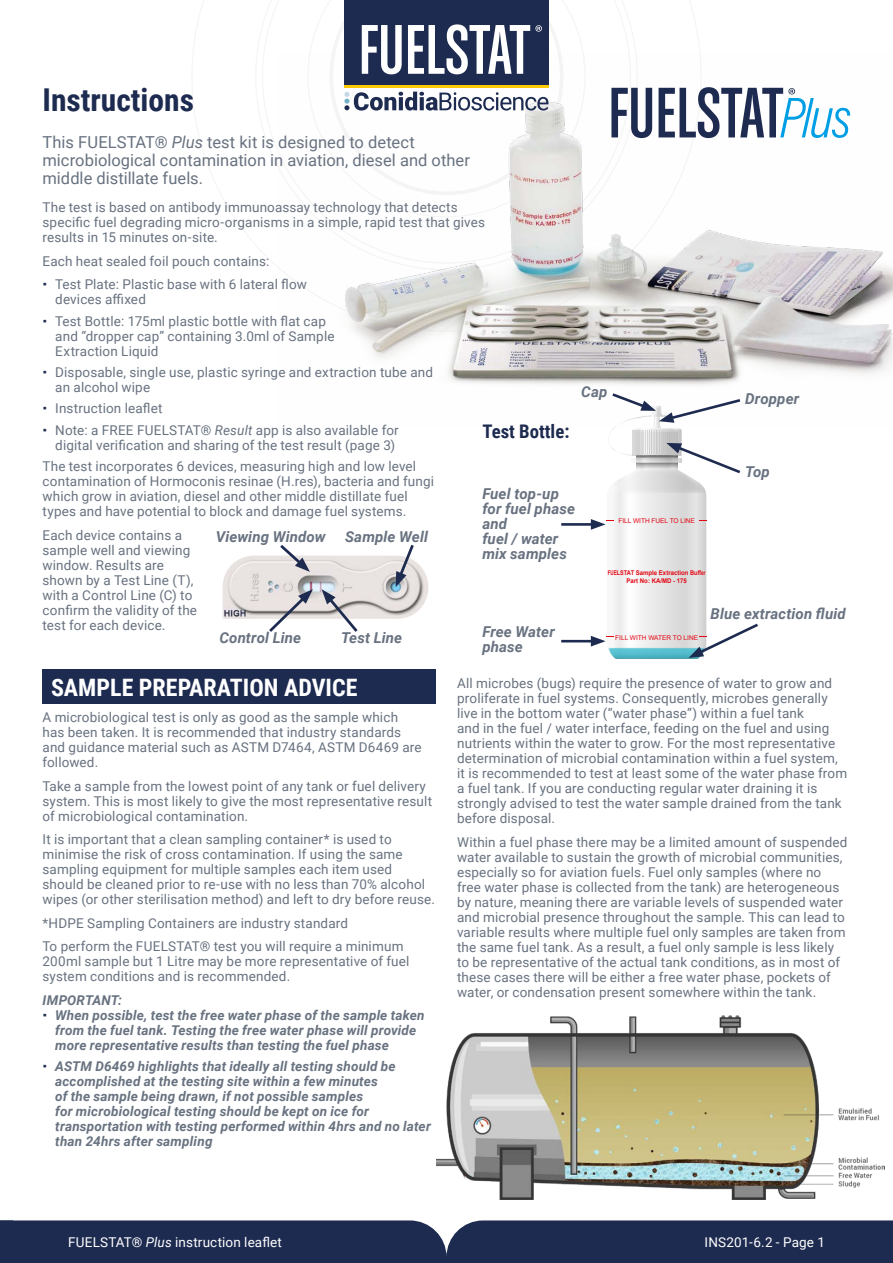
<style>
.page{position:relative;width:893px;height:1263px;background:#fff}
.page>*{position:absolute;margin:0;border:0;box-sizing:border-box;transform-origin:0 0}
.t1{font:700 31.5px "Roboto Condensed";color:#1e2b50}
.t2{font:700 24px "Roboto Condensed";color:#fff}
.t3{font:700 18.75px "Roboto Condensed";color:#1e2b50}
.t4{font:16.5px/18px "Roboto";color:#687280}
.t5{font:italic 700 15px/15px "Roboto";letter-spacing:.01em;color:#687280}
.t6{font:13.5px/15px "Roboto";letter-spacing:.01em;color:#687280}
.t7{font:italic 700 13.5px/15px "Roboto";letter-spacing:.015em;color:#687280}
.t8{font:13.5px "Roboto";letter-spacing:.015em;color:#fff}
.t9{font:700 6.45px/7.8px "Arial";color:#e30613;text-align:center;scale:.68 1}
.t10{font:6.45px "Arial";color:#e30613}
.s1{font-style:italic}
</style>
<div class="page">
<img style="left:279px;top:52px;width:614px;height:333px">
<hr style="left:561px;top:640px;width:35px;height:2px;background:#1e2b50">
<hr style="left:561px;top:523px;width:35px;height:3px;background:#1e2b50">
<svg style="left:591px;top:393px;width:167px;height:266px"></svg>
<img style="left:223px;top:556px;width:205px;height:63px">
<svg style="left:277px;top:545px;width:33px;height:27px"></svg>
<svg style="left:396px;top:544px;width:20px;height:43px"></svg>
<svg style="left:266px;top:589px;width:47px;height:43px"></svg>
<svg style="left:322px;top:589px;width:38px;height:43px"></svg>
<img style="left:436px;top:1016px;width:448px;height:183px">
<div style="left:43px;top:670px;width:393px;height:34px;background:#1e2b50"></div>
<div style="left:0;top:1220px;width:893px;height:43px;background:#1e2b50"></div>
<div style="left:344px;top:0;width:205px;height:51px;background:#1e2b50"></div>
<div style="left:344px;top:9px;width:205px;height:77px;background:#1e2b50"></div>
<hr style="left:344px;top:86px;width:205px;height:2px;background:#ffcb04">
<svg style="left:362px;top:25px;width:40px;height:49px"></svg>
<svg style="left:408px;top:24px;width:134px;height:50px"></svg>
<svg style="left:344px;top:92px;width:205px;height:19px"></svg>
<svg style="left:611px;top:88px;width:41px;height:50px"></svg>
<svg style="left:659px;top:87px;width:191px;height:51px"></svg>
<h1 class="t1" style="left:43px;top:87px;width:153px">Instructions</h1>
<p class="t4" style="left:43px;top:135px;width:429px">This FUELSTAT® <span class="s1">Plus</span> test kit is designed to detect microbiological contamination in aviation, diesel and other middle distillate fuels.</p>
<p class="t6" style="left:43px;top:201px;width:444px">The test is based on antibody immunoassay technology that detects specific fuel degrading micro-organisms in a simple, rapid test that gives results in 15 minutes on-site.</p>
<p class="t6" style="left:55px;top:250px;width:253px;line-height:23.5px;text-indent:-13px">Each heat sealed foil pouch contains:<br>Test Plate: Plastic base with 6 lateral flow</p>
<p class="t6" style="left:55px;top:288px;width:272px;line-height:21.5px">devices affixed<br>Test Bottle: 175ml plastic bottle with flat cap</p>
<p class="t6" style="left:55px;top:329px;width:281px">and “dropper cap” containing 3.0ml of Sample<br>Extraction Liquid</p>
<p class="t6" style="left:55px;top:364px;width:379px">Disposable, single use, plastic syringe and extraction tube and an alcohol wipe</p>
<p class="t6" style="left:55px;top:397px;width:345px;line-height:21.5px">Instruction leaflet<br>Note: a FREE FUELSTAT® <span class="s1">Result</span> app is also available for</p>
<p class="t6" style="left:43px;top:434px;width:375px;line-height:21.5px;text-indent:13px">digital verification and sharing of the test result (page 3)<br>The test incorporates 6 devices, measuring high and low level</p>
<p class="t6" style="left:43px;top:473px;width:393px">contamination of Hormoconis resinae (H.res), bacteria and fungi which grow in aviation, diesel and other middle distillate fuel types and have potential to block and damage fuel systems.</p>
<p class="t6" style="left:43px;top:528px;width:156px">Each device contains a sample well and viewing window. Results are shown by a Test Line (T), with a Control Line (C) to confirm the validity of the test for each device.</p>
<p class="t5" style="left:581px;top:385px;width:28px">Cap</p>
<p class="t5" style="left:745px;top:393px;width:56px">Dropper</p>
<h3 class="t3" style="left:482px;top:424px;width:89px">Test Bottle:</h3>
<p class="t5" style="left:745px;top:465px;width:26px">Top</p>
<p class="t5" style="left:482px;top:488px;width:94px">Fuel top-up for fuel phase and<br>fuel / water mix samples</p>
<p class="t10" style="left:618px;top:517px;width:78px">FILL WITH FUEL TO LINE</p>
<p class="t5" style="left:216px;top:530px;width:111px">Viewing Window</p>
<p class="t5" style="left:345px;top:530px;width:85px">Sample Well</p>
<p class="t9" style="left:608px;top:570px;width:145px">FUELSTAT Sample Extraction Buffer<br>Part No: KA/MD - 175</p>
<p class="t5" style="left:710px;top:605px;width:137px">Blue extraction fluid</p>
<p class="t5" style="left:482px;top:625px;width:74px">Free Water phase</p>
<p class="t5" style="left:219px;top:631px;width:83px">Control Line</p>
<p class="t5" style="left:341px;top:631px;width:62px">Test Line</p>
<p class="t10" style="left:615px;top:633px;width:84px">FILL WITH WATER TO LINE</p>
<h2 class="t2" style="left:51px;top:677px;width:308px">SAMPLE PREPARATION ADVICE</h2>
<p class="t6" style="left:43px;top:711px;width:381px">A microbiological test is only as good as the sample which has been taken. It is recommended that industry standards and guidance material such as ASTM D7464, ASTM D6469 are followed.</p>
<p class="t6" style="left:43px;top:780px;width:391px">Take a sample from the lowest point of any tank or fuel delivery system. This is most likely to give the most representative result of microbiological contamination.</p>
<p class="t6" style="left:43px;top:833px;width:394px">It is important that a clean sampling container* is used to minimise the risk of cross contamination. If using the same sampling equipment for multiple samples each item used should be cleaned prior to re-use with no less than 70% alcohol wipes (or other sterilisation method) and left to dry before reuse.</p>
<p class="t6" style="left:43px;top:912px;width:362px;line-height:23.5px">*HDPE Sampling Containers are industry standard<br>To perform the FUELSTAT® test you will require a minimum</p>
<p class="t6" style="left:43px;top:955px;width:368px">200ml sample but 1 Litre may be more representative of fuel system conditions and is recommended.</p>
<p class="t7" style="left:55px;top:994px;width:371px;text-indent:-13px">IMPORTANT:<br>When possible, test the free water phase of the sample taken from the fuel tank. Testing the free water phase will provide more representative results than testing the fuel phase</p>
<p class="t7" style="left:55px;top:1060px;width:377px">ASTM D6469 highlights that ideally all testing should be accomplished at the testing site within a few minutes<br>of the sample being drawn, if not possible samples<br>for microbiological testing should be kept on ice for transportation with testing performed within 4hrs and no later than 24hrs after sampling</p>
<p class="t6" style="left:457px;top:676px;width:392px">All microbes (bugs) require the presence of water to grow and proliferate in fuel systems. Consequently, microbes generally live in the bottom water (“water phase”) within a fuel tank<br>and in the fuel / water interface, feeding on the fuel and using nutrients within the water to grow. For the most representative determination of microbial contamination within a fuel system, it is recommended to test at least some of the water phase from a fuel tank. If you are conducting regular water draining it is strongly advised to test the water sample drained from the tank before disposal.</p>
<p class="t6" style="left:457px;top:836px;width:392px">Within a fuel phase there may be a limited amount of suspended water available to sustain the growth of microbial communities, especially so for aviation fuels. Fuel only samples (where no free water phase is collected from the tank) are heterogeneous by nature, meaning there are variable levels of suspended water and microbial presence throughout the sample. This can lead to variable results where multiple fuel only samples are taken from the same fuel tank. As a result, a fuel only sample is less likely to be representative of the actual tank conditions, as in most of these cases there will be either a free water phase, pockets of water, or condensation present somewhere within the tank.</p>
<p class="t8" style="left:68px;top:1234px;width:216px">FUELSTAT® <span class="s1">Plus</span> instruction leaflet</p>
<p class="t8" style="left:704px;top:1232px;width:122px">INS201-6.2 - Page 1</p>
</div>
